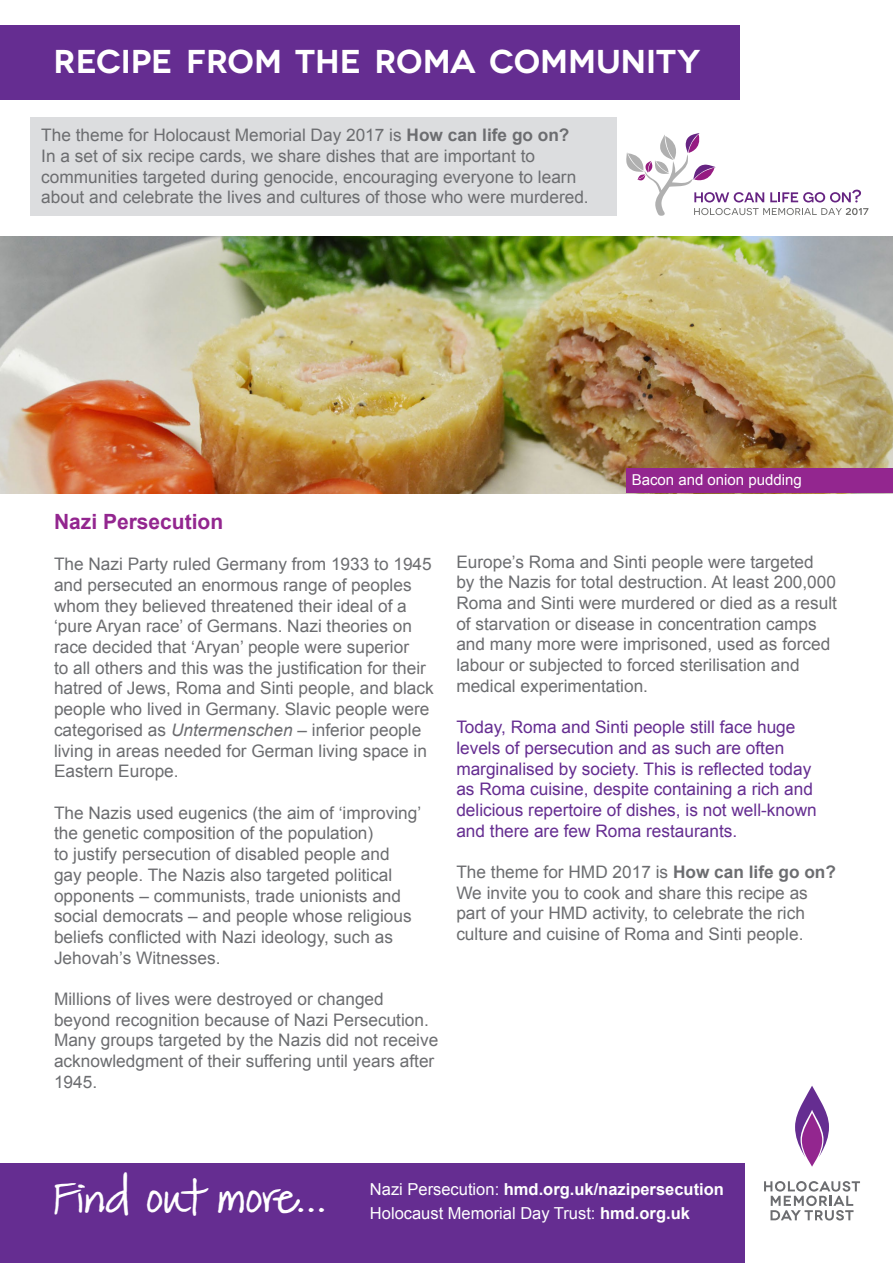
<style>
.page{position:relative;width:893px;height:1263px;background:#fff}
.page>*{position:absolute;margin:0;border:0;box-sizing:border-box;transform-origin:0 0}
.Main_title{font:600 33px "Novecentowide";color:#fff}
.Find_out_more_style{font:33px "FG Matilda";color:#fff}
.t1{font:700 21px "Arial";color:#93268f}
.t2{font:17.25px/20.7px "Arial";color:#6c6d70}
.t3{font:17.25px/20.7px "Arial";color:#652d91}
.body_copy{font:700 16.5px "Arial";color:#fff}
.body_copy-2{font:16.5px "Arial";color:#fff}
.Sub-heading{font:15px "Arial";color:#fff}
.s1{font-weight:700}
.s2{font-style:italic}
.s3{font-weight:400}
</style>
<div class="page">
<img style="left:0;top:236px;width:893px;height:257px">
<div style="left:0;top:26px;width:739px;height:74px;background:#652d91"></div>
<div style="left:30px;top:117px;width:587px;height:99px;background:#dcdddf"></div>
<div style="left:0;top:1163px;width:744px;height:100px;background:#652d91"></div>
<svg style="left:626px;top:133px;width:242px;height:83px"></svg>
<svg style="left:764px;top:1181px;width:96px;height:39px"></svg>
<svg style="left:795px;top:1086px;width:34px;height:81px"></svg>
<div style="left:626px;top:468px;width:267px;height:25px;background:#93268f"></div>
<p class="Main_title" style="left:54px;top:42px;width:648px">RECIPE FROM THE ROMA COMMUNITY</p>
<p class="t2" style="left:41px;top:125px;width:530px">The theme for Holocaust Memorial Day 2017 is <span class="s1">How can life go on?</span></p>
<p class="t2" style="left:41px;top:146px;width:549px">In a set of six recipe cards, we share dishes that are important to communities targeted during genocide, encouraging everyone to learn about and celebrate the lives and cultures of those who were murdered.</p>
<p class="Sub-heading" style="left:632px;top:470px;width:172px">Bacon and onion pudding</p>
<p class="t1" style="left:54px;top:507px;width:171px">Nazi Persecution</p>
<p class="t2" style="left:54px;top:554px;width:381px">The Nazi Party ruled Germany from 1933 to 1945 and persecuted an enormous range of peoples whom they believed threatened their ideal of a ‘pure Aryan race’ of Germans. Nazi theories on race decided that ‘Aryan’ people were superior<br>to all others and this was the justification for their hatred of Jews, Roma and Sinti people, and black people who lived in Germany. Slavic people were categorised as <span class="s2">Untermenschen</span> – inferior people living in areas needed for German living space in Eastern Europe.</p>
<p class="t2" style="left:54px;top:802px;width:369px">The Nazis used eugenics (the aim of ‘improving’ the genetic composition of the population)<br>to justify persecution of disabled people and gay people. The Nazis also targeted political opponents – communists, trade unionists and social democrats – and people whose religious beliefs conflicted with Nazi ideology, such as Jehovah’s Witnesses.</p>
<p class="t2" style="left:54px;top:989px;width:386px">Millions of lives were destroyed or changed beyond recognition because of Nazi Persecution.<br>Many groups targeted by the Nazis did not receive acknowledgment of their suffering until years after 1945.</p>
<p class="t2" style="left:456px;top:551px;width:382px">Europe’s Roma and Sinti people were targeted<br>by the Nazis for total destruction. At least 200,000<br>Roma and Sinti were murdered or died as a result of starvation or disease in concentration camps and many more were imprisoned, used as forced labour or subjected to forced sterilisation and medical experimentation.</p>
<p class="t3" style="left:456px;top:717px;width:362px">Today, Roma and Sinti people still face huge levels of persecution and as such are often marginalised by society. This is reflected today as Roma cuisine, despite containing a rich and delicious repertoire of dishes, is not well-known and there are few Roma restaurants.</p>
<p class="t2" style="left:456px;top:862px;width:381px">The theme for HMD 2017 is <span class="s1">How can life go on?</span></p>
<p class="t2" style="left:456px;top:882px;width:353px">We invite you to cook and share this recipe as part of your HMD activity, to celebrate the rich culture and cuisine of Roma and Sinti people.</p>
<p class="Find_out_more_style" style="left:54px;top:1182px;width:274px">Find out more...</p>
<p class="body_copy" style="left:370px;top:1178px;width:355px"><span class="s3">Nazi Persecution:</span> hmd.org.uk/nazipersecution</p>
<p class="body_copy-2" style="left:370px;top:1203px;width:321px">Holocaust Memorial Day Trust: <span class="s1">hmd.org.uk</span></p>
</div>
